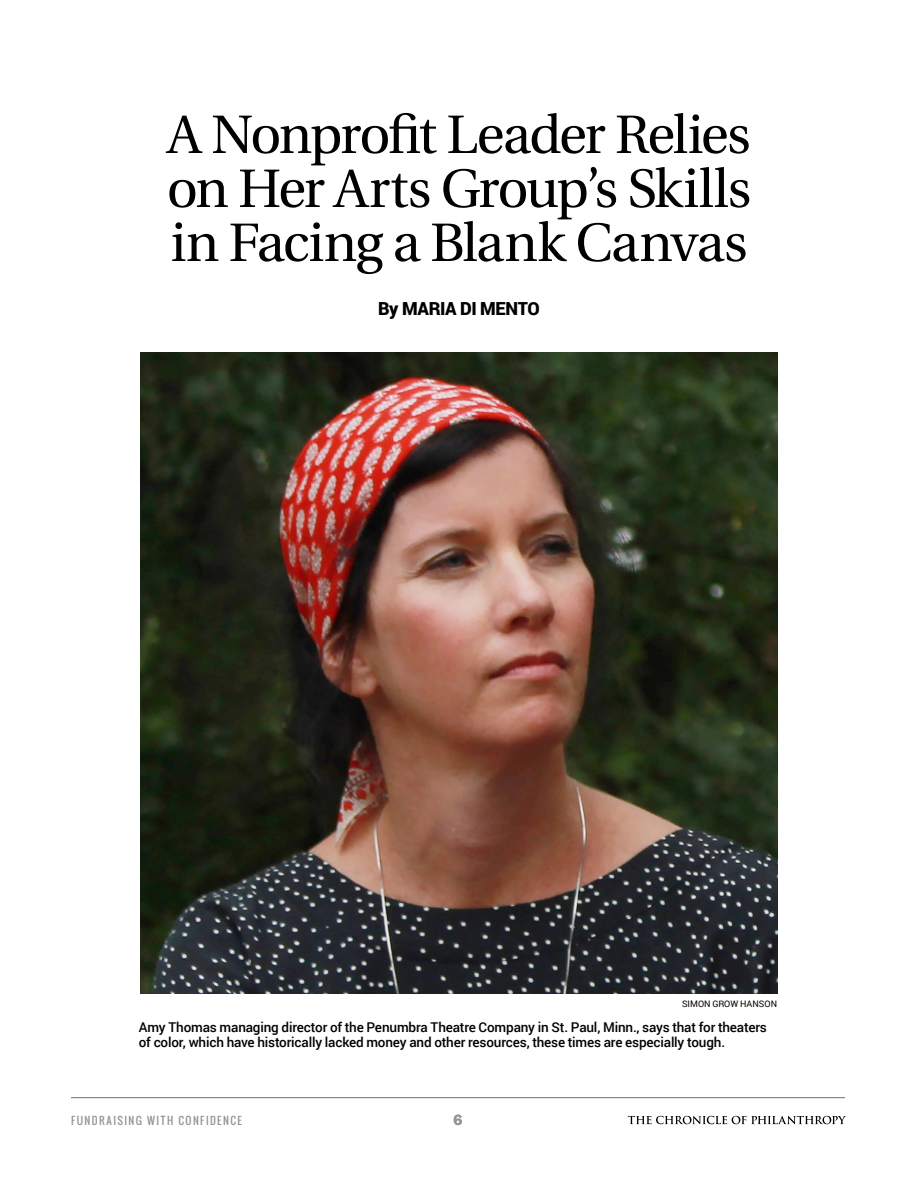
<style>
.page{position:relative;width:918px;height:1188px;background:#fff}
.page>*{position:absolute;margin:0;border:0;box-sizing:border-box;transform-origin:0 0}
.CHE_Byline_Commentar{font:54px/54px "Heuristica";letter-spacing:-.03em;color:#000;text-align:justify}
.CHE_Byline_Commentar-2{font:900 18px "Roboto";letter-spacing:-.02em;color:#000}
.CHE_Text_9_25-10_5{font:600 15px "ITC Franklin Gothic Std";color:#939598}
.CHE_Byline_Commentar-3{font:500 13.5px/15.8px "Roboto";letter-spacing:-.015em;color:#000}
.CHE_Text_9_25-10_5-2{font:10.5px "Oswald";letter-spacing:.13em;color:#939598}
.CHE_Byline_Commentar-4{font:9px "Roboto";letter-spacing:-.005em;color:#000}
</style>
<div class="page">
<img style="left:140px;top:353px;width:637px;height:641px">
<hr style="left:71px;top:1097px;width:774px;height:1px;background:#6d6e71">
<svg style="left:628px;top:1116px;width:218px;height:8px"></svg>
<p class="CHE_Byline_Commentar" style="left:167px;top:108px;width:586px">A Nonprofit Leader Relies on Her Arts Group’s Skills in Facing a Blank Canvas</p>
<p class="CHE_Byline_Commentar-2" style="left:378px;top:296px;width:163px">By MARIA DI MENTO</p>
<p class="CHE_Byline_Commentar-4" style="left:682px;top:997px;width:97px">SIMON GROW HANSON</p>
<p class="CHE_Byline_Commentar-3" style="left:139px;top:1018px;width:630px">Amy Thomas managing director of the Penumbra Theatre Company in St. Paul, Minn., says that for theaters of color, which have historically lacked money and other resources, these times are especially tough.</p>
<p class="CHE_Text_9_25-10_5-2" style="left:71px;top:1112px;width:172px">FUNDRAISING WITH CONFIDENCE</p>
<p class="CHE_Text_9_25-10_5" style="left:454px;top:1111px;width:10px">6</p>
</div>
